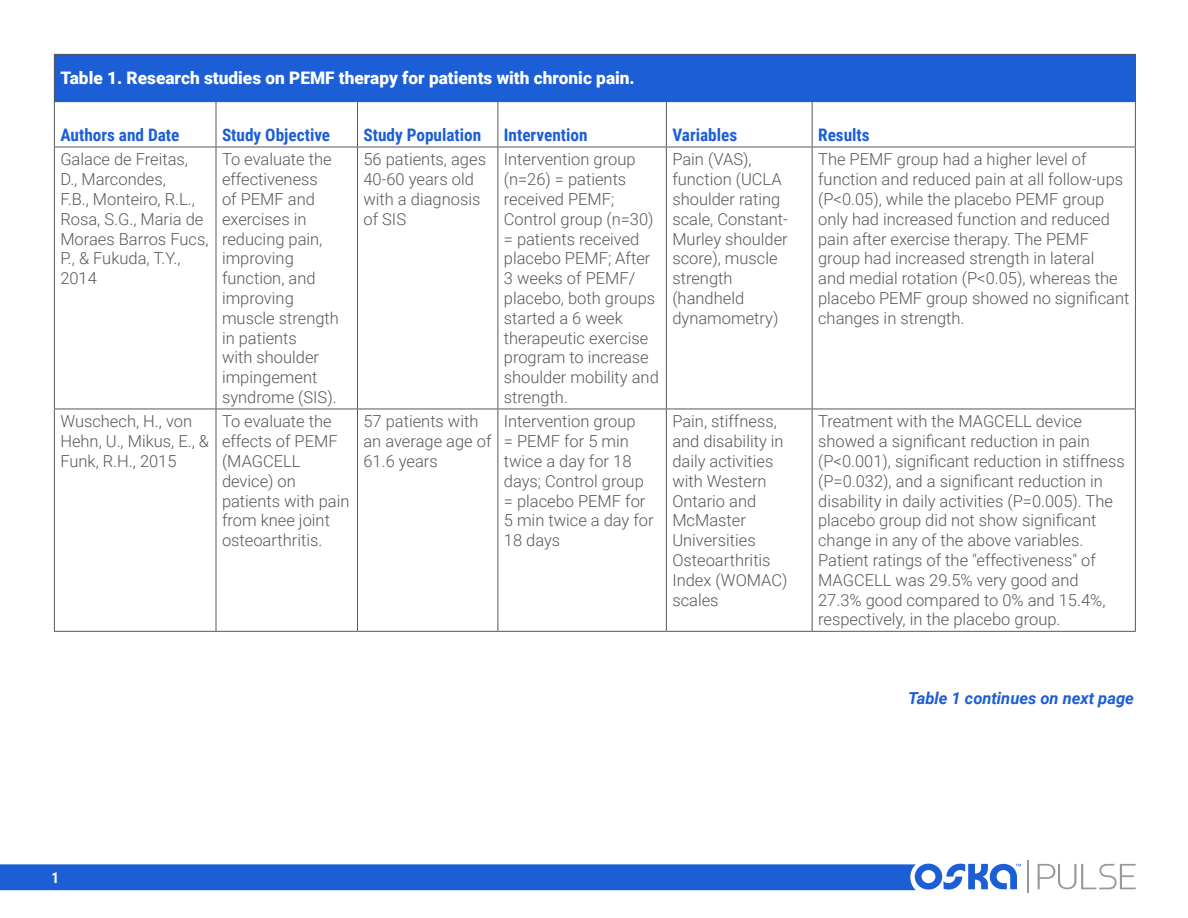
<style>
.page{position:relative;width:1188px;height:918px;background:#fff}
.page>*{position:absolute;margin:0;border:0;box-sizing:border-box;transform-origin:0 0}
.t1{font:700 17.25px "Roboto Condensed";color:#1c5ed6}
.t2{font:900 17.25px "Roboto";color:#fff}
.t3{font:300 16.5px/19.8px "Roboto";color:#57585a}
.t4{font:italic 700 16.5px "Roboto";color:#1c5ed6}
.t5{font:700 15px "Roboto Condensed";color:#fff}
</style>
<div class="page">
<hr style="left:1027px;top:860px;width:2px;height:33px;background:#999">
<svg style="left:1038px;top:864px;width:98px;height:25px"></svg>
<svg style="left:0;top:863px;width:1021px;height:28px;background:#3771db"></svg>
<div style="left:54px;top:54px;width:1081px;height:48px;background:#1c5ed6"></div>
<hr style="left:54px;top:54px;width:162px;height:1px;background:#57585a">
<hr style="left:54px;top:55px;width:1px;height:46px;background:#57585a">
<hr style="left:216px;top:54px;width:141px;height:1px;background:#57585a">
<hr style="left:357px;top:54px;width:141px;height:1px;background:#57585a">
<hr style="left:498px;top:54px;width:168px;height:1px;background:#57585a">
<hr style="left:666px;top:54px;width:146px;height:1px;background:#57585a">
<hr style="left:812px;top:54px;width:324px;height:1px;background:#57585a">
<hr style="left:1135px;top:55px;width:1px;height:46px;background:#57585a">
<hr style="left:54px;top:101px;width:162px;height:1px;background:#57585a">
<hr style="left:54px;top:102px;width:1px;height:45px;background:#57585a">
<hr style="left:216px;top:101px;width:141px;height:1px;background:#57585a">
<hr style="left:216px;top:102px;width:1px;height:45px;background:#57585a">
<hr style="left:357px;top:101px;width:141px;height:1px;background:#57585a">
<hr style="left:357px;top:102px;width:1px;height:45px;background:#57585a">
<hr style="left:498px;top:101px;width:168px;height:1px;background:#57585a">
<hr style="left:498px;top:102px;width:1px;height:45px;background:#57585a">
<hr style="left:666px;top:101px;width:146px;height:1px;background:#57585a">
<hr style="left:666px;top:102px;width:1px;height:45px;background:#57585a">
<hr style="left:812px;top:101px;width:324px;height:1px;background:#57585a">
<hr style="left:812px;top:102px;width:1px;height:45px;background:#57585a">
<hr style="left:1135px;top:102px;width:1px;height:45px;background:#57585a">
<hr style="left:54px;top:147px;width:162px;height:1px;background:#57585a">
<hr style="left:54px;top:147px;width:1px;height:262px;background:#57585a">
<hr style="left:216px;top:147px;width:141px;height:1px;background:#57585a">
<hr style="left:216px;top:147px;width:1px;height:262px;background:#57585a">
<hr style="left:357px;top:147px;width:141px;height:1px;background:#57585a">
<hr style="left:357px;top:147px;width:1px;height:262px;background:#57585a">
<hr style="left:498px;top:147px;width:168px;height:1px;background:#57585a">
<hr style="left:498px;top:147px;width:1px;height:262px;background:#57585a">
<hr style="left:666px;top:147px;width:146px;height:1px;background:#57585a">
<hr style="left:666px;top:147px;width:1px;height:262px;background:#57585a">
<hr style="left:812px;top:147px;width:324px;height:1px;background:#57585a">
<hr style="left:812px;top:147px;width:1px;height:262px;background:#57585a">
<hr style="left:1135px;top:147px;width:1px;height:262px;background:#57585a">
<hr style="left:54px;top:409px;width:162px;height:1px;background:#57585a">
<hr style="left:54px;top:409px;width:1px;height:222px;background:#57585a">
<hr style="left:216px;top:409px;width:141px;height:1px;background:#57585a">
<hr style="left:216px;top:409px;width:1px;height:222px;background:#57585a">
<hr style="left:357px;top:409px;width:141px;height:1px;background:#57585a">
<hr style="left:357px;top:409px;width:1px;height:222px;background:#57585a">
<hr style="left:498px;top:409px;width:168px;height:1px;background:#57585a">
<hr style="left:498px;top:409px;width:1px;height:222px;background:#57585a">
<hr style="left:666px;top:409px;width:146px;height:1px;background:#57585a">
<hr style="left:666px;top:409px;width:1px;height:222px;background:#57585a">
<hr style="left:812px;top:409px;width:324px;height:1px;background:#57585a">
<hr style="left:812px;top:409px;width:1px;height:222px;background:#57585a">
<hr style="left:1135px;top:409px;width:1px;height:222px;background:#57585a">
<hr style="left:54px;top:631px;width:162px;height:1px;background:#57585a">
<hr style="left:216px;top:631px;width:141px;height:1px;background:#57585a">
<hr style="left:357px;top:631px;width:141px;height:1px;background:#57585a">
<hr style="left:498px;top:631px;width:168px;height:1px;background:#57585a">
<hr style="left:666px;top:631px;width:146px;height:1px;background:#57585a">
<hr style="left:812px;top:631px;width:324px;height:1px;background:#57585a">
<p class="t2" style="left:60px;top:66px;width:576px">Table 1. Research studies on PEMF therapy for patients with chronic pain.</p>
<p class="t1" style="left:60px;top:123px;width:121px">Authors and Date</p>
<p class="t1" style="left:222px;top:123px;width:110px">Study Objective</p>
<p class="t1" style="left:363px;top:123px;width:119px">Study Population</p>
<p class="t1" style="left:504px;top:123px;width:85px">Intervention</p>
<p class="t1" style="left:672px;top:123px;width:66px">Variables</p>
<p class="t1" style="left:818px;top:123px;width:53px">Results</p>
<p class="t3" style="left:60px;top:149px;width:136px">Galace de Freitas,<br>D., Marcondes,<br>F.B., Monteiro, R.L.,</p>
<p class="t3" style="left:60px;top:208px;width:150px">Rosa, S.G., Maria de<br>Moraes Barros Fucs,<br>P., &amp; Fukuda, T.Y.,</p>
<p class="t3" style="left:60px;top:268px;width:38px">2014</p>
<p class="t3" style="left:672px;top:149px;width:117px">Pain (VAS), function (UCLA shoulder rating scale, Constant-<br>Murley shoulder score), muscle strength (handheld dynamometry)</p>
<p class="t3" style="left:818px;top:149px;width:313px">The PEMF group had a higher level of function and reduced pain at all follow-ups (P&lt;0.05), while the placebo PEMF group only had increased function and reduced pain after exercise therapy. The PEMF group had increased strength in lateral<br>and medial rotation (P&lt;0.05), whereas the placebo PEMF group showed no significant changes in strength.</p>
<p class="t3" style="left:222px;top:149px;width:111px">To evaluate the effectiveness of PEMF and exercises in reducing pain,</p>
<p class="t3" style="left:222px;top:248px;width:118px">improving function, and improving muscle strength in patients</p>
<p class="t3" style="left:222px;top:347px;width:116px">with shoulder impingement syndrome (SIS).</p>
<p class="t3" style="left:363px;top:149px;width:124px">56 patients, ages<br>40-60 years old with a diagnosis of SIS</p>
<p class="t3" style="left:504px;top:149px;width:133px">Intervention group</p>
<p class="t3" style="left:504px;top:169px;width:153px">(n=26) = patients received PEMF;<br>Control group (n=30) = patients received placebo PEMF; After<br>3 weeks of PEMF/ placebo, both groups started a 6 week therapeutic exercise</p>
<p class="t3" style="left:504px;top:347px;width:156px">program to increase shoulder mobility and strength.</p>
<p class="t3" style="left:60px;top:411px;width:150px">Wuschech, H., von<br>Hehn, U., Mikus, E., &amp;<br>Funk, R.H., 2015</p>
<p class="t3" style="left:222px;top:411px;width:129px">To evaluate the effects of PEMF (MAGCELL device) on patients with pain from knee joint osteoarthritis.</p>
<p class="t3" style="left:363px;top:411px;width:130px">57 patients with an average age of<br>61.6 years</p>
<p class="t3" style="left:504px;top:411px;width:151px">Intervention group<br>= PEMF for 5 min twice a day for 18 days; Control group = placebo PEMF for<br>5 min twice a day for<br>18 days</p>
<p class="t3" style="left:672px;top:411px;width:117px">Pain, stiffness, and disability in daily activities with Western<br>Ontario and<br>McMaster<br>Universities<br>Osteoarthritis<br>Index (WOMAC) scales</p>
<p class="t3" style="left:818px;top:411px;width:308px">Treatment with the MAGCELL device showed a significant reduction in pain (P&lt;0.001), significant reduction in stiffness (P=0.032), and a significant reduction in disability in daily activities (P=0.005). The placebo group did not show significant change in any of the above variables.<br>Patient ratings of the "effectiveness" of MAGCELL was 29.5% very good and 27.3% good compared to 0% and 15.4%, respectively, in the placebo group.</p>
<p class="t5" style="left:52px;top:867px;width:9px">1</p>
<p class="t4" style="left:908px;top:687px;width:227px">Table 1 continues on next page</p>
</div>
